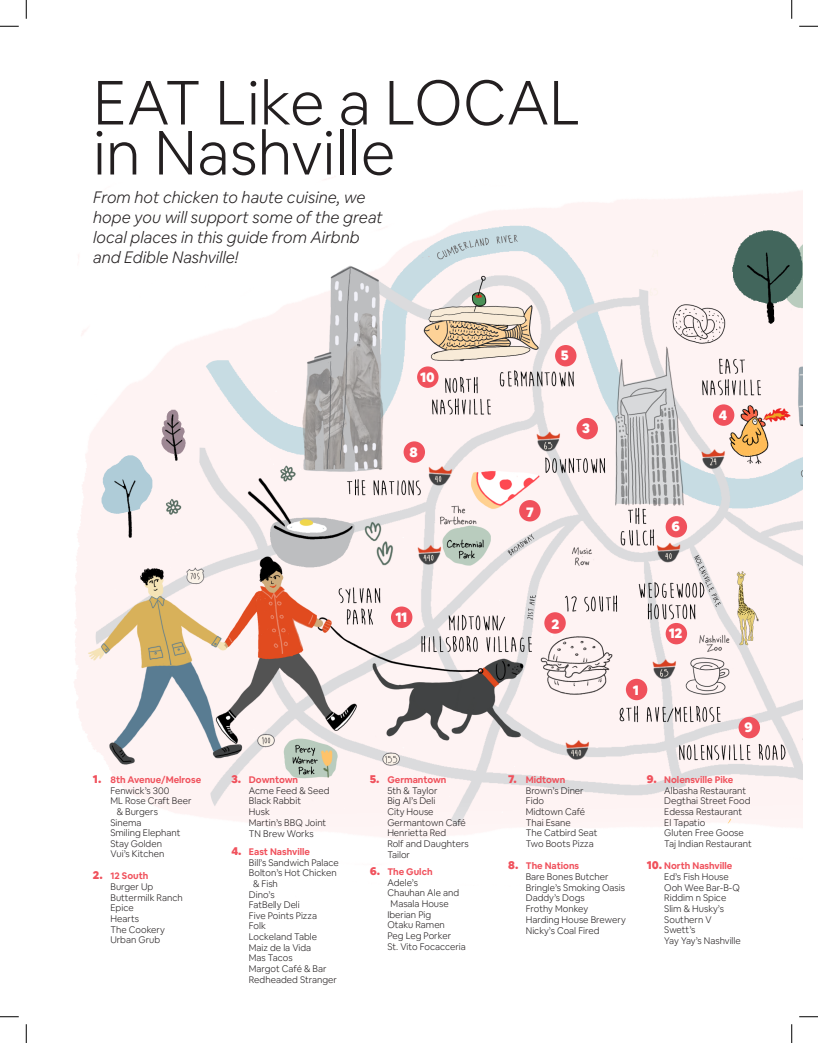
<style>
.page{position:relative;width:818px;height:1043px;background:#fff}
.page>*{position:absolute;margin:0;border:0;box-sizing:border-box;transform-origin:0 0}
.t1{font:300 61.25px/50px "Airbnb Cereal";color:#231f20}
.t2{font:italic 300 16.25px/20px "Airbnb Cereal";color:#231f20}
.t3{font:900 13.75px "Airbnb Cereal";color:#fff}
.t4{font:300 9.38px/10.6px "Airbnb Cereal";color:#231f20}
.t5{font:700 9.38px "Airbnb Cereal";color:#f0515c}
.s1{font-weight:900;font-size:11.25px}
</style>
<div class="page">
<img style="left:74px;top:18px;width:728px;height:785px">
<div style="left:626px;top:678px;width:21px;height:22px;background:#f0515c;border-radius:50%"></div>
<div style="left:544px;top:612px;width:21px;height:21px;background:#f0515c;border-radius:50%"></div>
<div style="left:576px;top:418px;width:22px;height:21px;background:#f0515c;border-radius:50%"></div>
<div style="left:713px;top:404px;width:21px;height:22px;background:#f0515c;border-radius:50%"></div>
<div style="left:555px;top:345px;width:21px;height:21px;background:#f0515c;border-radius:50%"></div>
<div style="left:665px;top:516px;width:22px;height:21px;background:#f0515c;border-radius:50%"></div>
<div style="left:519px;top:500px;width:21px;height:21px;background:#f0515c;border-radius:50%"></div>
<div style="left:403px;top:441px;width:22px;height:22px;background:#f0515c;border-radius:50%"></div>
<div style="left:417px;top:366px;width:21px;height:22px;background:#f0515c;border-radius:50%"></div>
<div style="left:738px;top:717px;width:22px;height:21px;background:#f0515c;border-radius:50%"></div>
<div style="left:391px;top:606px;width:21px;height:22px;background:#f0515c;border-radius:50%"></div>
<div style="left:665px;top:623px;width:22px;height:21px;background:#f0515c;border-radius:50%"></div>
<svg style="left:0;top:25px;width:19px;height:2px"></svg>
<svg style="left:799px;top:25px;width:19px;height:2px"></svg>
<svg style="left:0;top:1016px;width:19px;height:1px"></svg>
<svg style="left:799px;top:1016px;width:19px;height:1px"></svg>
<svg style="left:25px;top:0;width:2px;height:19px"></svg>
<svg style="left:25px;top:1024px;width:2px;height:18px"></svg>
<svg style="left:790px;top:0;width:2px;height:19px"></svg>
<svg style="left:791px;top:1024px;width:1px;height:18px"></svg>
<p class="t1" style="left:93px;top:78px;width:489px">EAT Like a LOCAL in Nashville</p>
<p class="t2" style="left:93px;top:188px;width:291px">From hot chicken to haute cuisine, we hope you will support some of the great local places in this guide from Airbnb and Edible Nashville!</p>
<p class="t3" style="left:420px;top:368px;width:16px">10</p>
<p class="t3" style="left:409px;top:443px;width:10px">8</p>
<p class="t3" style="left:395px;top:608px;width:14px">11</p>
<p class="t5" style="left:93px;top:774px;width:110px"><span class="s1">1.</span> 8th Avenue/Melrose</p>
<p class="t4" style="left:110px;top:785px;width:60px">Fenwick’s 300</p>
<p class="t4" style="left:110px;top:795px;width:83px">ML Rose Craft Beer</p>
<p class="t4" style="left:117px;top:806px;width:43px">&amp; Burgers</p>
<p class="t4" style="left:110px;top:817px;width:33px">Sinema</p>
<p class="t4" style="left:110px;top:827px;width:71px">Smiling Elephant</p>
<p class="t4" style="left:110px;top:838px;width:53px">Stay Golden</p>
<p class="t4" style="left:110px;top:849px;width:56px">Vui’s Kitchen</p>
<p class="t5" style="left:93px;top:870px;width:57px"><span class="s1">2.</span> 12 South</p>
<p class="t4" style="left:110px;top:881px;width:44px">Burger Up</p>
<p class="t4" style="left:110px;top:892px;width:74px">Buttermilk Ranch</p>
<p class="t4" style="left:110px;top:902px;width:25px">Epice</p>
<p class="t4" style="left:110px;top:913px;width:30px">Hearts</p>
<p class="t4" style="left:110px;top:924px;width:56px">The Cookery</p>
<p class="t4" style="left:110px;top:934px;width:51px">Urban Grub</p>
<p class="t5" style="left:231px;top:774px;width:68px"><span class="s1">3.</span> Downtown</p>
<p class="t4" style="left:249px;top:785px;width:82px">Acme Feed &amp; Seed<br>Black Rabbit</p>
<p class="t4" style="left:249px;top:806px;width:22px">Husk</p>
<p class="t4" style="left:249px;top:817px;width:79px">Martin’s BBQ Joint</p>
<p class="t4" style="left:249px;top:828px;width:66px">TN Brew Works</p>
<p class="t5" style="left:231px;top:845px;width:80px"><span class="s1">4.</span> East Nashville</p>
<p class="t4" style="left:249px;top:857px;width:91px">Bill’s Sandwich Palace</p>
<p class="t4" style="left:249px;top:867px;width:89px">Bolton’s Hot Chicken</p>
<p class="t4" style="left:253px;top:878px;width:26px">&amp; Fish</p>
<p class="t4" style="left:249px;top:889px;width:27px">Dino’s</p>
<p class="t4" style="left:249px;top:899px;width:52px">FatBelly Deli</p>
<p class="t4" style="left:249px;top:910px;width:70px">Five Points Pizza</p>
<p class="t4" style="left:249px;top:920px;width:18px">Folk</p>
<p class="t4" style="left:249px;top:931px;width:70px">Lockeland Table</p>
<p class="t4" style="left:249px;top:942px;width:64px">Maiz de la Vida</p>
<p class="t4" style="left:249px;top:952px;width:45px">Mas Tacos</p>
<p class="t4" style="left:249px;top:963px;width:79px">Margot Café &amp; Bar</p>
<p class="t4" style="left:249px;top:974px;width:90px">Redheaded Stranger</p>
<p class="t5" style="left:370px;top:774px;width:78px"><span class="s1">5.</span> Germantown</p>
<p class="t4" style="left:387px;top:785px;width:52px">5th &amp; Taylor</p>
<p class="t4" style="left:387px;top:795px;width:50px">Big Al’s Deli</p>
<p class="t4" style="left:387px;top:806px;width:48px">City House</p>
<p class="t4" style="left:387px;top:817px;width:80px">Germantown Café<br>Henrietta Red</p>
<p class="t4" style="left:387px;top:838px;width:83px">Rolf and Daughters</p>
<p class="t4" style="left:387px;top:849px;width:24px">Tailor</p>
<p class="t5" style="left:370px;top:865px;width:64px"><span class="s1">6.</span> The Gulch</p>
<p class="t4" style="left:387px;top:877px;width:32px">Adele’s</p>
<p class="t4" style="left:390px;top:887px;width:70px;text-indent:-3px">Chauhan Ale and<br>Masala House</p>
<p class="t4" style="left:387px;top:909px;width:46px">Iberian Pig</p>
<p class="t4" style="left:387px;top:919px;width:59px">Otaku Ramen</p>
<p class="t4" style="left:387px;top:930px;width:65px">Peg Leg Porker</p>
<p class="t4" style="left:387px;top:941px;width:80px">St. Vito Focacceria</p>
<p class="t3" style="left:560px;top:346px;width:9px">5</p>
<p class="t3" style="left:582px;top:419px;width:9px">3</p>
<p class="t3" style="left:526px;top:503px;width:9px">7</p>
<p class="t3" style="left:718px;top:406px;width:10px">4</p>
<p class="t3" style="left:671px;top:517px;width:10px">6</p>
<p class="t3" style="left:551px;top:615px;width:9px">2</p>
<p class="t3" style="left:668px;top:624px;width:15px">12</p>
<p class="t3" style="left:633px;top:681px;width:8px">1</p>
<p class="t3" style="left:744px;top:718px;width:10px">9</p>
<p class="t5" style="left:508px;top:774px;width:59px"><span class="s1">7.</span> Midtown</p>
<p class="t4" style="left:525px;top:785px;width:59px">Brown’s Diner</p>
<p class="t4" style="left:525px;top:795px;width:20px">Fido</p>
<p class="t4" style="left:525px;top:806px;width:61px">Midtown Café</p>
<p class="t4" style="left:525px;top:817px;width:47px">Thai Esane</p>
<p class="t4" style="left:525px;top:827px;width:73px">The Catbird Seat</p>
<p class="t4" style="left:525px;top:839px;width:69px">Two Boots Pizza</p>
<p class="t5" style="left:508px;top:860px;width:72px"><span class="s1">8.</span> The Nations</p>
<p class="t4" style="left:525px;top:871px;width:84px">Bare Bones Butcher</p>
<p class="t4" style="left:525px;top:882px;width:101px">Bringle’s Smoking Oasis<br>Daddy’s Dogs</p>
<p class="t4" style="left:525px;top:903px;width:64px">Frothy Monkey</p>
<p class="t4" style="left:525px;top:914px;width:101px">Harding House Brewery</p>
<p class="t4" style="left:525px;top:925px;width:75px">Nicky’s Coal Fired</p>
<p class="t5" style="left:646px;top:774px;width:88px"><span class="s1">9.</span> Nolensville Pike</p>
<p class="t4" style="left:664px;top:785px;width:83px">Albasha Restaurant</p>
<p class="t4" style="left:664px;top:795px;width:88px">Degthai Street Food</p>
<p class="t4" style="left:664px;top:806px;width:79px">Edessa Restaurant</p>
<p class="t4" style="left:664px;top:817px;width:42px">El Tapatio</p>
<p class="t4" style="left:664px;top:827px;width:81px">Gluten Free Goose</p>
<p class="t4" style="left:664px;top:839px;width:89px">Taj Indian Restaurant</p>
<p class="t5" style="left:646px;top:860px;width:87px"><span class="s1">10.</span> North Nashville</p>
<p class="t4" style="left:664px;top:871px;width:66px">Ed’s Fish House</p>
<p class="t4" style="left:664px;top:882px;width:77px">Ooh Wee Bar-B-Q</p>
<p class="t4" style="left:664px;top:892px;width:64px">Riddim n Spice</p>
<p class="t4" style="left:664px;top:903px;width:61px">Slim &amp; Husky’s</p>
<p class="t4" style="left:664px;top:914px;width:49px">Southern V</p>
<p class="t4" style="left:664px;top:924px;width:33px">Swett’s</p>
<p class="t4" style="left:664px;top:935px;width:78px">Yay Yay’s Nashville</p>
</div>
